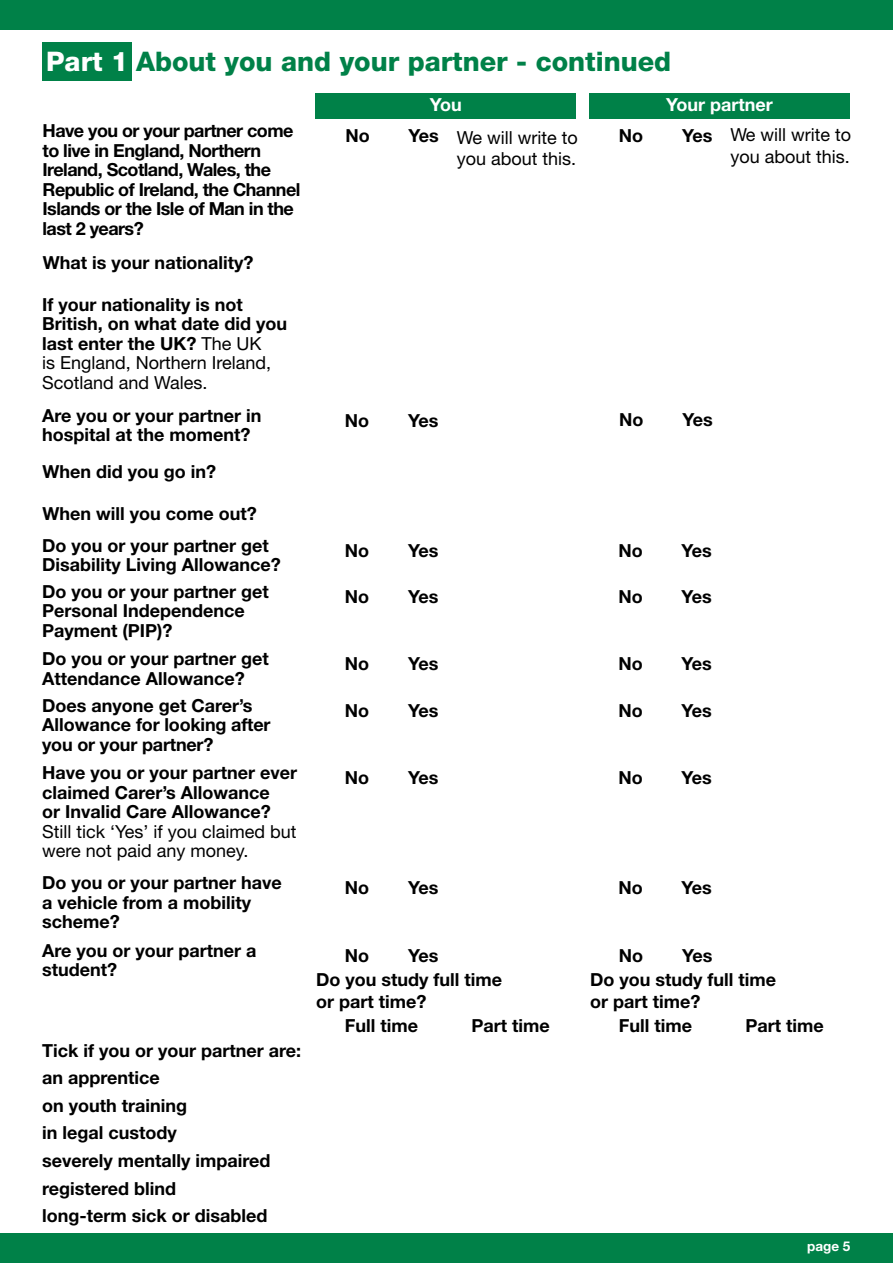
<style>
.page{position:relative;width:893px;height:1263px;background:#fff}
.page>*{position:absolute;margin:0;border:0;box-sizing:border-box;transform-origin:0 0}
.t1{font:800 27px "Helvetica Neue LT Std";color:#008148}
.t2{font:700 18px/19.5px "Helvetica Neue LT Std";color:#000}
.t3{font:700 18px/19.5px "Helvetica Neue LT Std";letter-spacing:-.03em;color:#000}
.t4{font:18px/19.5px "Helvetica Neue LT Std";color:#000}
.t5{font:700 18px "Helvetica Neue LT Std";color:#fff}
.t6{font:700 13.5px "Helvetica Neue LT Std";color:#fff}
.s1{color:#fff}
.s2{font-weight:700}
.s3{font-weight:400}
</style>
<div class="page">
<div style="left:0;top:0;width:893px;height:30px;background:#008148"></div>
<div style="left:0;top:1233px;width:893px;height:30px;background:#008148"></div>
<div style="left:316px;top:94px;width:260px;height:25px;background:#008148"></div>
<div style="left:589px;top:94px;width:261px;height:25px;background:#008148"></div>
<div style="left:43px;top:43px;width:89px;height:38px;background:#008148"></div>
<h1 class="t1" style="left:46px;top:46px;width:627px"><span class="s1">Part 1</span> About you and your partner - continued</h1>
<p class="t5" style="left:430px;top:93px;width:34px">You</p>
<p class="t5" style="left:666px;top:93px;width:108px">Your partner</p>
<p class="t3" style="left:43px;top:121px;width:259px">Have you or your partner come to live in England, Northern<br>Ireland, Scotland, Wales, the<br>Republic of Ireland, the Channel<br>Islands or the Isle of Man in the last 2 years?</p>
<p class="t2" style="left:345px;top:126px;width:26px">No</p>
<p class="t4" style="left:409px;top:127px;width:171px"><span class="s2">Yes</span> We will write to</p>
<p class="t2" style="left:619px;top:126px;width:26px">No</p>
<p class="t2" style="left:682px;top:126px;width:32px">Yes</p>
<p class="t4" style="left:457px;top:149px;width:121px">you about this.</p>
<p class="t2" style="left:43px;top:252px;width:212px">What is your nationality?</p>
<p class="t2" style="left:42px;top:294px;width:246px">If your nationality is not<br>British, on what date did you last enter the UK? <span class="s3">The UK<br>is England, Northern Ireland,<br>Scotland and Wales.</span></p>
<p class="t2" style="left:42px;top:405px;width:221px">Are you or your partner in hospital at the moment?</p>
<p class="t2" style="left:345px;top:410px;width:26px">No</p>
<p class="t2" style="left:408px;top:410px;width:32px">Yes</p>
<p class="t2" style="left:619px;top:409px;width:26px">No</p>
<p class="t2" style="left:682px;top:409px;width:32px">Yes</p>
<p class="t2" style="left:43px;top:462px;width:175px">When did you go in?</p>
<p class="t2" style="left:43px;top:504px;width:216px">When will you come out?</p>
<p class="t2" style="left:42px;top:535px;width:240px">Do you or your partner get<br>Disability Living Allowance?</p>
<p class="t2" style="left:345px;top:540px;width:26px">No</p>
<p class="t2" style="left:408px;top:540px;width:32px">Yes</p>
<p class="t2" style="left:618px;top:540px;width:26px">No</p>
<p class="t2" style="left:682px;top:540px;width:32px">Yes</p>
<p class="t2" style="left:42px;top:581px;width:228px">Do you or your partner get<br>Personal Independence<br>Payment (PIP)?</p>
<p class="t2" style="left:345px;top:586px;width:26px">No</p>
<p class="t2" style="left:408px;top:586px;width:32px">Yes</p>
<p class="t2" style="left:618px;top:586px;width:26px">No</p>
<p class="t2" style="left:682px;top:586px;width:32px">Yes</p>
<p class="t2" style="left:42px;top:649px;width:228px">Do you or your partner get<br>Attendance Allowance?</p>
<p class="t2" style="left:345px;top:654px;width:26px">No</p>
<p class="t2" style="left:408px;top:654px;width:32px">Yes</p>
<p class="t2" style="left:618px;top:654px;width:26px">No</p>
<p class="t2" style="left:682px;top:654px;width:32px">Yes</p>
<p class="t2" style="left:42px;top:695px;width:230px">Does anyone get Carer’s<br>Allowance for looking after you or your partner?</p>
<p class="t2" style="left:345px;top:700px;width:26px">No</p>
<p class="t2" style="left:408px;top:700px;width:32px">Yes</p>
<p class="t2" style="left:618px;top:700px;width:26px">No</p>
<p class="t2" style="left:682px;top:700px;width:32px">Yes</p>
<p class="t2" style="left:42px;top:762px;width:257px">Have you or your partner ever claimed Carer’s Allowance<br>or Invalid Care Allowance?</p>
<p class="t4" style="left:42px;top:821px;width:256px">Still tick ‘Yes’ if you claimed but were not paid any money.</p>
<p class="t2" style="left:345px;top:767px;width:26px">No</p>
<p class="t2" style="left:408px;top:767px;width:32px">Yes</p>
<p class="t2" style="left:618px;top:767px;width:26px">No</p>
<p class="t2" style="left:682px;top:767px;width:32px">Yes</p>
<p class="t2" style="left:42px;top:872px;width:241px">Do you or your partner have a vehicle from a mobility scheme?</p>
<p class="t2" style="left:345px;top:877px;width:26px">No</p>
<p class="t2" style="left:408px;top:877px;width:32px">Yes</p>
<p class="t2" style="left:618px;top:877px;width:26px">No</p>
<p class="t2" style="left:682px;top:877px;width:32px">Yes</p>
<p class="t4" style="left:730px;top:124px;width:122px;line-height:21.6px">We will write to you about this.</p>
<p class="t2" style="left:42px;top:940px;width:216px">Are you or your partner a student?</p>
<p class="t2" style="left:345px;top:945px;width:26px">No</p>
<p class="t2" style="left:408px;top:945px;width:32px">Yes</p>
<p class="t2" style="left:619px;top:945px;width:26px">No</p>
<p class="t2" style="left:682px;top:945px;width:32px">Yes</p>
<p class="t2" style="left:316px;top:968px;width:187px;line-height:21.6px">Do you study full time or part time?</p>
<p class="t2" style="left:590px;top:968px;width:187px;line-height:21.6px">Do you study full time or part time?</p>
<p class="t2" style="left:42px;top:1036px;width:261px;line-height:27.6px">Tick if you or your partner are: an apprentice<br>on youth training<br>in legal custody<br>severely mentally impaired registered blind<br>long-term sick or disabled</p>
<p class="t2" style="left:345px;top:1016px;width:75px">Full time</p>
<p class="t2" style="left:471px;top:1016px;width:80px">Part time</p>
<p class="t2" style="left:619px;top:1016px;width:75px">Full time</p>
<p class="t2" style="left:745px;top:1016px;width:80px">Part time</p>
<p class="t6" style="left:807px;top:1238px;width:45px">page 5</p>
</div>
